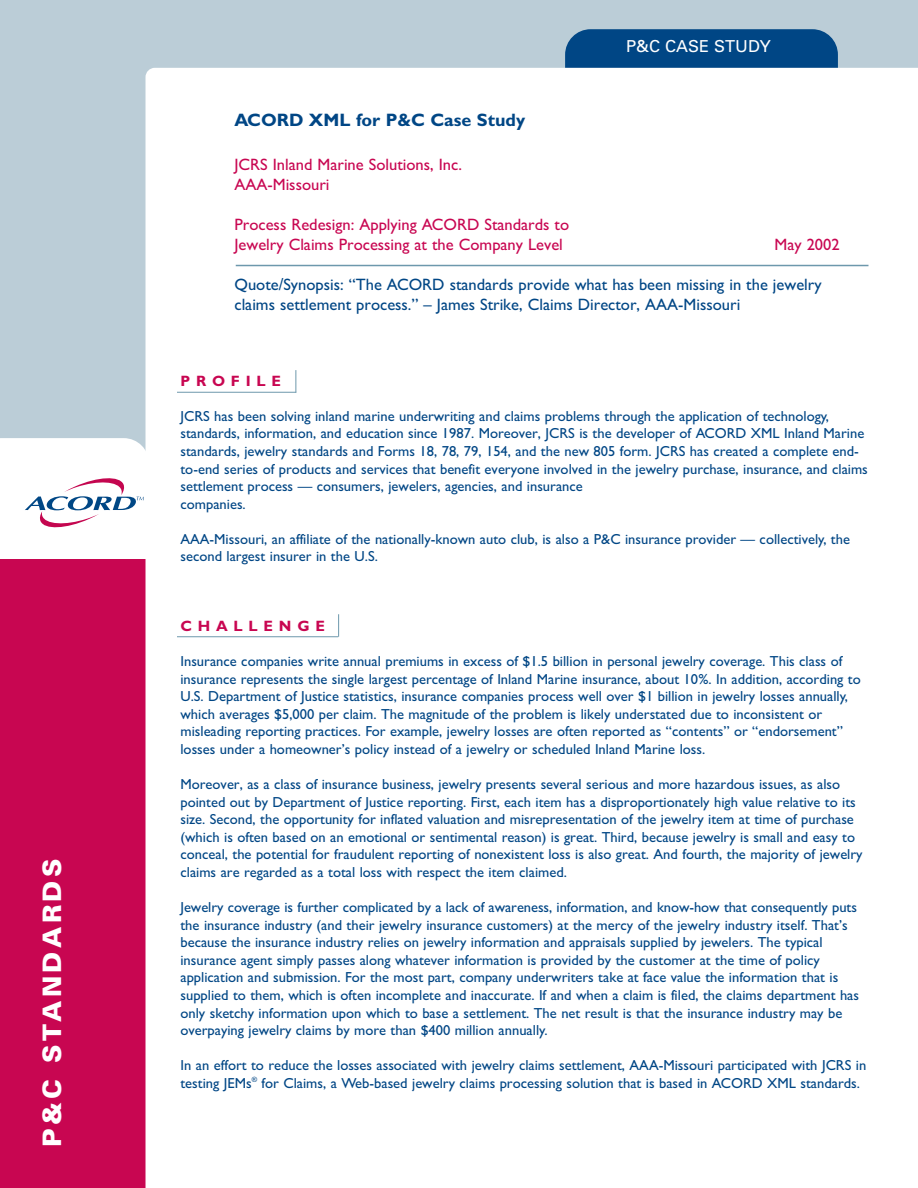
<style>
.page{position:relative;width:918px;height:1188px;background:#bbcdd7}
.page>*{position:absolute;margin:0;border:0;box-sizing:border-box;transform-origin:0 0}
.t1{font:900 25.5px "Univers";letter-spacing:.135em;color:#fff}
.t2{font:700 18px "Gentle Sans";color:#004685}
.t3{font:16.5px/20px "Gentle Sans";color:#004685}
.t4{font:16.5px/20.5px "Gentle Sans";color:#c80651}
.t5{font:16.5px "Univers";color:#fff}
.t6{font:700 15px "Gentle Sans";letter-spacing:.385em;color:#c80651}
.t7{font:14.55px/17.5px "Gentle Sans";color:#004685}
</style>
<div class="page">
<div style="left:0;top:559px;width:148px;height:629px;background:#c80651"></div>
<svg style="left:0;top:438px;width:146px;height:212px"></svg>
<div style="left:565px;top:29px;width:273px;height:69px;background:#004685;border-radius:26px"></div>
<div style="left:146px;top:68px;width:772px;height:1120px;background:#fff"></div>
<div style="left:179px;top:111px;width:698px;height:1027px;background:#fff"></div>
<hr style="left:236px;top:265px;width:632px;height:1px;background:#6d98ac">
<hr style="left:177px;top:392px;width:119px;height:1px;background:#6d98ac">
<svg style="left:296px;top:370px;width:1px;height:23px"></svg>
<hr style="left:177px;top:636px;width:161px;height:1px;background:#6d98ac">
<svg style="left:338px;top:614px;width:1px;height:23px"></svg>
<h1 class="t1" style="left:43px;top:1147px;width:290px;rotate:-90deg">P&amp;C STANDARDS</h1>
<p class="t5" style="left:626px;top:40px;width:146px">P&amp;C CASE STUDY</p>
<p class="t2" style="left:234px;top:114px;width:292px">ACORD XML for P&amp;C Case Study</p>
<p class="t4" style="left:234px;top:156px;width:229px">JCRS Inland Marine Solutions, Inc.<br>AAA-Missouri</p>
<p class="t4" style="left:234px;top:217px;width:336px;line-height:20px">Process Redesign: Applying ACORD Standards to<br>Jewelry Claims Processing at the Company Level</p>
<p class="t4" style="left:774px;top:236px;width:67px">May 2002</p>
<p class="t3" style="left:234px;top:277px;width:589px">Quote/Synopsis: “The ACORD standards provide what has been missing in the jewelry claims settlement process.” – James Strike, Claims Director, AAA-Missouri</p>
<p class="t6" style="left:180px;top:376px;width:102px">PROFILE</p>
<p class="t7" style="left:180px;top:409px;width:689px">JCRS has been solving inland marine underwriting and claims problems through the application of technology, standards, information, and education since 1987. Moreover, JCRS is the developer of ACORD XML Inland Marine standards, jewelry standards and Forms 18, 78, 79, 154, and the new 805 form. JCRS has created a complete end&shy;to-end series of products and services that benefit everyone involved in the jewelry purchase, insurance, and claims settlement process — consumers, jewelers, agencies, and insurance<br>companies.</p>
<p class="t7" style="left:180px;top:532px;width:671px">AAA-Missouri, an affiliate of the nationally-known auto club, is also a P&amp;C insurance provider — collectively, the second largest insurer in the U.S.</p>
<p class="t6" style="left:180px;top:621px;width:146px">CHALLENGE</p>
<p class="t7" style="left:180px;top:654px;width:682px">Insurance companies write annual premiums in excess of $1.5 billion in personal jewelry coverage. This class of insurance represents the single largest percentage of Inland Marine insurance, about 10%. In addition, according to U.S. Department of Justice statistics, insurance companies process well over $1 billion in jewelry losses annually, which averages $5,000 per claim. The magnitude of the problem is likely understated due to inconsistent or misleading reporting practices. For example, jewelry losses are often reported as “contents” or “endorsement” losses under a homeowner’s policy instead of a jewelry or scheduled Inland Marine loss.</p>
<p class="t7" style="left:180px;top:777px;width:684px">Moreover, as a class of insurance business, jewelry presents several serious and more hazardous issues, as also pointed out by Department of Justice reporting. First, each item has a disproportionately high value relative to its size. Second, the opportunity for inflated valuation and misrepresentation of the jewelry item at time of purchase (which is often based on an emotional or sentimental reason) is great. Third, because jewelry is small and easy to conceal, the potential for fraudulent reporting of nonexistent loss is also great. And fourth, the majority of jewelry claims are regarded as a total loss with respect the item claimed.</p>
<p class="t7" style="left:180px;top:900px;width:680px">Jewelry coverage is further complicated by a lack of awareness, information, and know-how that consequently puts the insurance industry (and their jewelry insurance customers) at the mercy of the jewelry industry itself. That’s because the insurance industry relies on jewelry information and appraisals supplied by jewelers. The typical insurance agent simply passes along whatever information is provided by the customer at the time of policy application and submission. For the most part, company underwriters take at face value the information that is supplied to them, which is often incomplete and inaccurate. If and when a claim is filed, the claims department has only sketchy information upon which to base a settlement. The net result is that the insurance industry may be overpaying jewelry claims by more than $400 million annually.</p>
<p class="t7" style="left:180px;top:1058px;width:687px">In an effort to reduce the losses associated with jewelry claims settlement, AAA-Missouri participated with JCRS in testing JEMs<sup>®</sup> for Claims, a Web-based jewelry claims processing solution that is based in ACORD XML standards.</p>
</div>
